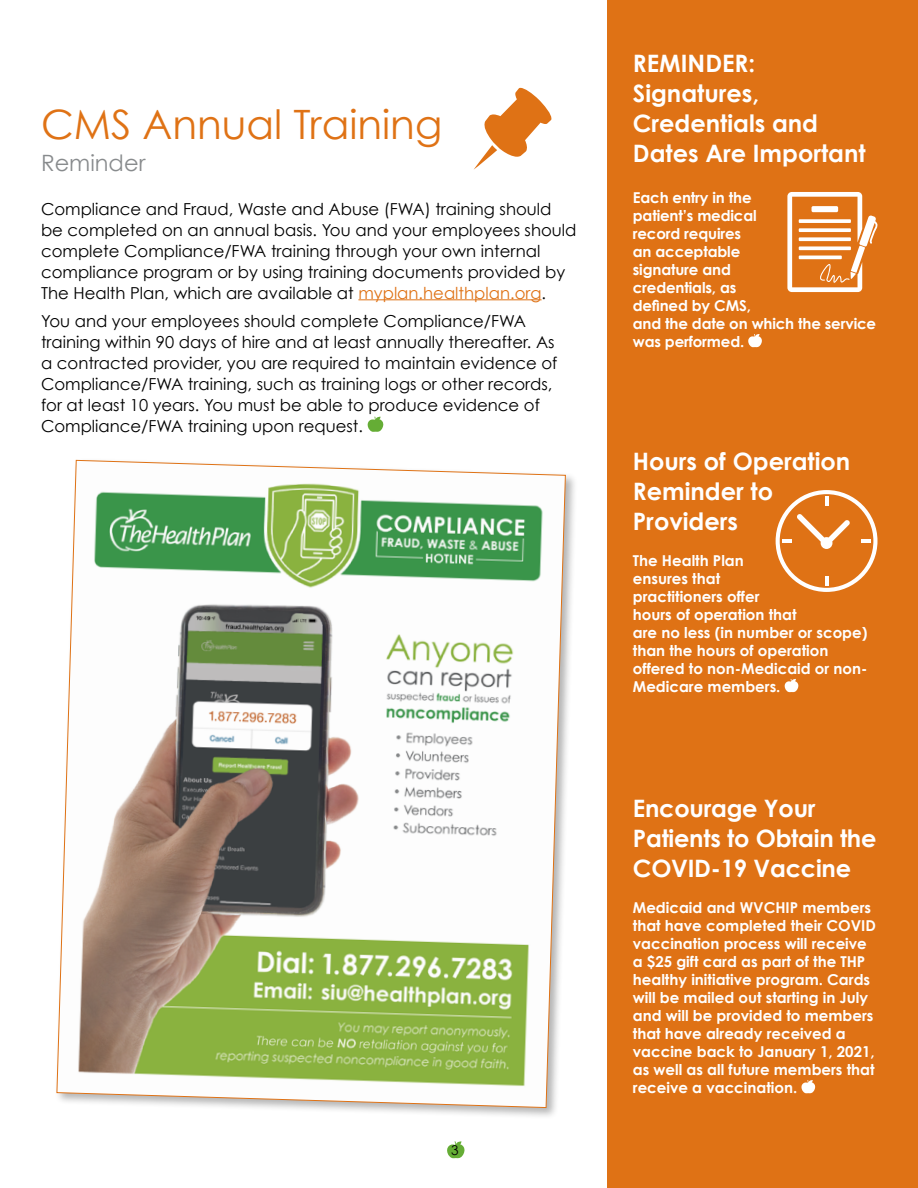
<style>
.page{position:relative;width:918px;height:1188px;background:#fff}
.page>*{position:absolute;margin:0;border:0;box-sizing:border-box;transform-origin:0 0}
.t1{font:40.5px "Century Gothic";color:#df7215}
.t2{font:700 24px/30px "Century Gothic";color:#fff}
.t3{font:22.5px "Century Gothic";color:#888b8d}
.t4{font:16.5px/21px "Century Gothic";color:#000}
.t5{font:700 15px/18px "Century Gothic";color:#fff}
.t6{font:13.5px "Century Gothic";color:#000}
.s1{color:#df7215}
</style>
<div class="page">
<div style="left:608px;top:0;width:310px;height:1188px;background:#df7215"></div>
<svg style="left:447px;top:1141px;width:18px;height:18px"></svg>
<svg style="left:748px;top:334px;width:14px;height:13px"></svg>
<svg style="left:787px;top:192px;width:91px;height:100px"></svg>
<div style="left:812px;top:206px;width:26px;height:6px;background:#fff;border-radius:2px"></div>
<svg style="left:799px;top:219px;width:52px;height:4px"></svg>
<svg style="left:799px;top:228px;width:52px;height:4px"></svg>
<svg style="left:799px;top:237px;width:52px;height:4px"></svg>
<svg style="left:799px;top:246px;width:52px;height:4px"></svg>
<hr style="left:799px;top:256px;width:43px;height:3px;background:#fff">
<svg style="left:784px;top:679px;width:15px;height:13px"></svg>
<svg style="left:776px;top:490px;width:101px;height:102px"></svg>
<svg style="left:474px;top:88px;width:78px;height:82px"></svg>
<hr style="left:358px;top:300px;width:184px;height:1px;background:#df7215">
<svg style="left:367px;top:417px;width:17px;height:15px"></svg>
<div style="left:54px;top:457px;width:524px;height:663px;background:#000;opacity:.3"></div>
<svg style="left:56px;top:460px;width:510px;height:648px"></svg>
<svg style="left:801px;top:1080px;width:15px;height:14px"></svg>
<h1 class="t1" style="left:41px;top:99px;width:403px">CMS Annual Training</h1>
<h3 class="t3" style="left:41px;top:149px;width:106px">Reminder</h3>
<p class="t4" style="left:41px;top:198px;width:537px">Compliance and Fraud, Waste and Abuse (FWA) training should be completed on an annual basis. You and your employees should complete Compliance/FWA training through your own internal compliance program or by using training documents provided by The Health Plan, which are available at <span class="s1">myplan.healthplan.org</span>.</p>
<p class="t4" style="left:41px;top:310px;width:518px">You and your employees should complete Compliance/FWA training within 90 days of hire and at least annually thereafter. As a contracted provider, you are required to maintain evidence of Compliance/FWA training, such as training logs or other records, for at least 10 years. You must be able to produce evidence of Compliance/FWA training upon request.</p>
<p class="t6" style="left:451px;top:1142px;width:9px">3</p>
<h2 class="t2" style="left:633px;top:48px;width:234px">REMINDER:<br>Signatures,<br>Credentials and<br>Dates Are Important</h2>
<p class="t5" style="left:633px;top:188px;width:245px">Each entry in the<br>patient’s medical<br>record requires<br>an acceptable<br>signature and<br>credentials, as<br>defined by CMS,<br>and the date on which the service was performed.</p>
<h2 class="t2" style="left:633px;top:446px;width:219px">Hours of Operation<br>Reminder to<br>Providers</h2>
<p class="t5" style="left:633px;top:551px;width:236px">The Health Plan<br>ensures that<br>practitioners offer<br>hours of operation that<br>are no less (in number or scope) than the hours of operation offered to non-Medicaid or non-<br>Medicare members.</p>
<h2 class="t2" style="left:633px;top:793px;width:245px">Encourage Your<br>Patients to Obtain the<br>COVID-19 Vaccine</h2>
<p class="t5" style="left:633px;top:899px;width:245px">Medicaid and WVCHIP members that have completed their COVID vaccination process will receive a $25 gift card as part of the THP healthy initiative program. Cards will be mailed out starting in July and will be provided to members that have already received a vaccine back to January 1, 2021, as well as all future members that receive a vaccination.</p>
</div>
